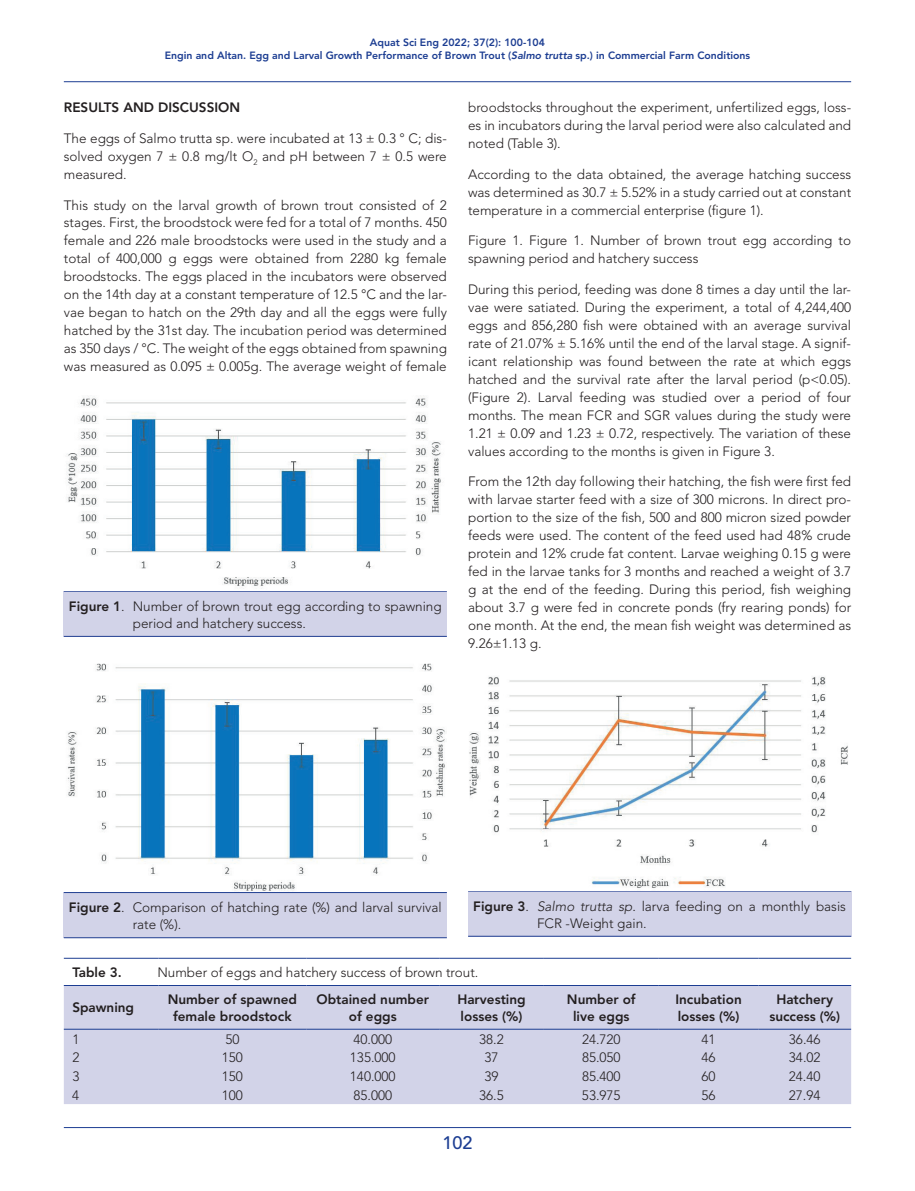
<style>
.page{position:relative;width:915px;height:1191px;background:#fff}
.page>*{position:absolute;margin:0;border:0;box-sizing:border-box;transform-origin:0 0}
.t1{font:500 18px "Avenir LT Std";color:#1c3d92}
.t2{font:300 13.5px/18px "Avenir LT Std";color:#231f20;text-align:justify}
.t3{font:800 13.5px/16.5px "Avenir LT Std";color:#231f20;text-align:center}
.t4{font:800 10.5px/12.6px "Avenir LT Std";color:#1c3d92;text-align:center}
.s1{font-style:italic}
.s2{font-weight:800}
</style>
<div class="page">
<hr style="left:64px;top:1127px;width:786px;height:1px;background:#1c3d92">
<hr style="left:64px;top:81px;width:786px;height:1px;background:#1c3d92">
<div style="left:64px;top:986px;width:786px;height:118px;background:#d2d3e8"></div>
<hr style="left:64px;top:958px;width:94px;height:1px;background:#1c3d92">
<hr style="left:158px;top:958px;width:148px;height:1px;background:#1c3d92">
<hr style="left:306px;top:958px;width:133px;height:1px;background:#1c3d92">
<hr style="left:439px;top:958px;width:104px;height:1px;background:#1c3d92">
<hr style="left:543px;top:958px;width:115px;height:1px;background:#1c3d92">
<hr style="left:658px;top:958px;width:100px;height:1px;background:#1c3d92">
<hr style="left:758px;top:958px;width:92px;height:1px;background:#1c3d92">
<hr style="left:64px;top:985px;width:94px;height:1px;background:#1c3d92">
<hr style="left:158px;top:985px;width:148px;height:1px;background:#1c3d92">
<hr style="left:306px;top:985px;width:133px;height:1px;background:#1c3d92">
<hr style="left:439px;top:985px;width:104px;height:1px;background:#1c3d92">
<hr style="left:543px;top:985px;width:115px;height:1px;background:#1c3d92">
<hr style="left:658px;top:985px;width:100px;height:1px;background:#1c3d92">
<hr style="left:758px;top:985px;width:92px;height:1px;background:#1c3d92">
<hr style="left:64px;top:1028px;width:94px;height:1px;background:#1c3d92">
<hr style="left:158px;top:1028px;width:148px;height:1px;background:#1c3d92">
<hr style="left:306px;top:1028px;width:133px;height:1px;background:#1c3d92">
<hr style="left:439px;top:1028px;width:104px;height:1px;background:#1c3d92">
<hr style="left:543px;top:1028px;width:115px;height:1px;background:#1c3d92">
<hr style="left:658px;top:1028px;width:100px;height:1px;background:#1c3d92">
<hr style="left:758px;top:1028px;width:92px;height:1px;background:#1c3d92">
<div style="left:64px;top:591px;width:382px;height:46px;background:#d2d3e8"></div>
<hr style="left:64px;top:591px;width:382px;height:1px;background:#224092">
<hr style="left:64px;top:636px;width:382px;height:1px;background:#224092">
<img style="left:67px;top:396px;width:374px;height:193px">
<div style="left:64px;top:892px;width:382px;height:46px;background:#d2d3e8"></div>
<hr style="left:64px;top:892px;width:382px;height:1px;background:#224092">
<hr style="left:64px;top:937px;width:382px;height:1px;background:#224092">
<img style="left:67px;top:663px;width:378px;height:228px">
<div style="left:468px;top:890px;width:382px;height:46px;background:#d2d3e8"></div>
<hr style="left:468px;top:890px;width:382px;height:1px;background:#224092">
<hr style="left:468px;top:936px;width:382px;height:1px;background:#224092">
<img style="left:469px;top:677px;width:379px;height:211px">
<p class="t4" style="left:165px;top:36px;width:587px">Aquat Sci Eng 2022; 37(2): 100-104<br>Engin and Altan. Egg and Larval Growth Performance of Brown Trout (<span class="s1">Salmo trutta</span> sp.) in Commercial Farm Conditions</p>
<p class="t3" style="left:64px;top:99px;width:178px">RESULTS AND DISCUSSION</p>
<p class="t2" style="left:64px;top:129px;width:384px">The eggs of Salmo trutta sp. were incubated at 13 ± 0.3 ° C; dis&shy;solved oxygen 7 ± 0.8 mg/lt O<sub>2</sub> and pH between 7 ± 0.5 were measured.</p>
<p class="t2" style="left:64px;top:196px;width:384px">This study on the larval growth of brown trout consisted of 2 stages. First, the broodstock were fed for a total of 7 months. 450 female and 226 male broodstocks were used in the study and a total of 400,000 g eggs were obtained from 2280 kg female broodstocks. The eggs placed in the incubators were observed on the 14th day at a constant temperature of 12.5 °C and the lar&shy;vae began to hatch on the 29th day and all the eggs were fully hatched by the 31st day. The incubation period was determined as 350 days / °C. The weight of the eggs obtained from spawning was measured as 0.095 ± 0.005g. The average weight of female</p>
<p class="t2" style="left:133px;top:597px;width:310px;line-height:17.2px;text-indent:-64px"><span class="s2">Figure 1</span>. Number of brown trout egg according to spawning period and hatchery success.</p>
<p class="t2" style="left:468px;top:99px;width:384px">broodstocks throughout the experiment, unfertilized eggs, loss&shy;es in incubators during the larval period were also calculated and noted (Table 3).</p>
<p class="t2" style="left:468px;top:165px;width:384px">According to the data obtained, the average hatching success was determined as 30.7 ± 5.52% in a study carried out at constant temperature in a commercial enterprise (figure 1).</p>
<p class="t2" style="left:468px;top:232px;width:384px">Figure 1. Figure 1. Number of brown trout egg according to spawning period and hatchery success</p>
<p class="t2" style="left:468px;top:280px;width:384px">During this period, feeding was done 8 times a day until the lar&shy;vae were satiated. During the experiment, a total of 4,244,400 eggs and 856,280 fish were obtained with an average survival rate of 21.07% ± 5.16% until the end of the larval stage. A signif&shy;icant relationship was found between the rate at which eggs hatched and the survival rate after the larval period (p&lt;0.05). (Figure 2). Larval feeding was studied over a period of four months. The mean FCR and SGR values during the study were 1.21 ± 0.09 and 1.23 ± 0.72, respectively. The variation of these values according to the months is given in Figure 3.</p>
<p class="t2" style="left:468px;top:472px;width:384px">From the 12th day following their hatching, the fish were first fed with larvae starter feed with a size of 300 microns. In direct pro&shy;portion to the size of the fish, 500 and 800 micron sized powder feeds were used. The content of the feed used had 48% crude protein and 12% crude fat content. Larvae weighing 0.15 g were fed in the larvae tanks for 3 months and reached a weight of 3.7 g at the end of the feeding. During this period, fish weighing about 3.7 g were fed in concrete ponds (fry rearing ponds) for one month. At the end, the mean fish weight was determined as 9.26±1.13 g.</p>
<p class="t2" style="left:133px;top:898px;width:310px;line-height:17.2px;text-indent:-64px"><span class="s2">Figure 2</span>. Comparison of hatching rate (%) and larval survival rate (%).</p>
<p class="t2" style="left:537px;top:897px;width:310px;line-height:17.2px;text-indent:-64px"><span class="s2">Figure 3</span>. <span class="s1">Salmo trutta sp</span>. larva feeding on a monthly basis<br>FCR -Weight gain.</p>
<p class="t3" style="left:72px;top:964px;width:51px">Table 3.</p>
<p class="t2" style="left:157px;top:963px;width:322px">Number of eggs and hatchery success of brown trout.</p>
<p class="t3" style="left:72px;top:999px;width:63px">Spawning</p>
<p class="t3" style="left:168px;top:991px;width:131px">Number of spawned female broodstock</p>
<p class="t3" style="left:316px;top:991px;width:114px">Obtained number of eggs</p>
<p class="t3" style="left:457px;top:991px;width:70px;text-align:left">Harvesting losses (%)</p>
<p class="t3" style="left:566px;top:991px;width:70px">Number of live eggs</p>
<p class="t3" style="left:675px;top:991px;width:68px;text-align:left">Incubation losses (%)</p>
<p class="t3" style="left:769px;top:991px;width:72px">Hatchery success (%)</p>
<p class="t2" style="left:72px;top:1030px;width:9px">1</p>
<p class="t2" style="left:225px;top:1030px;width:16px">50</p>
<p class="t2" style="left:353px;top:1030px;width:40px">40.000</p>
<p class="t2" style="left:479px;top:1030px;width:26px">38.2</p>
<p class="t2" style="left:582px;top:1030px;width:40px">24.720</p>
<p class="t2" style="left:701px;top:1030px;width:16px">41</p>
<p class="t2" style="left:788px;top:1030px;width:33px">36.46</p>
<p class="t2" style="left:72px;top:1048px;width:9px">2</p>
<p class="t2" style="left:222px;top:1048px;width:23px">150</p>
<p class="t2" style="left:350px;top:1048px;width:47px">135.000</p>
<p class="t2" style="left:484px;top:1048px;width:16px">37</p>
<p class="t2" style="left:581px;top:1048px;width:40px">85.050</p>
<p class="t2" style="left:701px;top:1048px;width:16px">46</p>
<p class="t2" style="left:788px;top:1048px;width:33px">34.02</p>
<p class="t2" style="left:72px;top:1067px;width:9px">3</p>
<p class="t2" style="left:222px;top:1067px;width:23px">150</p>
<p class="t2" style="left:350px;top:1067px;width:47px">140.000</p>
<p class="t2" style="left:484px;top:1067px;width:16px">39</p>
<p class="t2" style="left:581px;top:1067px;width:40px">85.400</p>
<p class="t2" style="left:701px;top:1067px;width:16px">60</p>
<p class="t2" style="left:788px;top:1067px;width:33px">24.40</p>
<p class="t2" style="left:72px;top:1086px;width:9px">4</p>
<p class="t2" style="left:222px;top:1086px;width:23px">100</p>
<p class="t2" style="left:353px;top:1086px;width:40px">85.000</p>
<p class="t2" style="left:479px;top:1086px;width:26px">36.5</p>
<p class="t2" style="left:581px;top:1086px;width:40px">53.975</p>
<p class="t2" style="left:701px;top:1086px;width:16px">56</p>
<p class="t2" style="left:788px;top:1086px;width:33px">27.94</p>
<h1 class="t1" style="left:442px;top:1132px;width:32px">102</h1>
</div>
